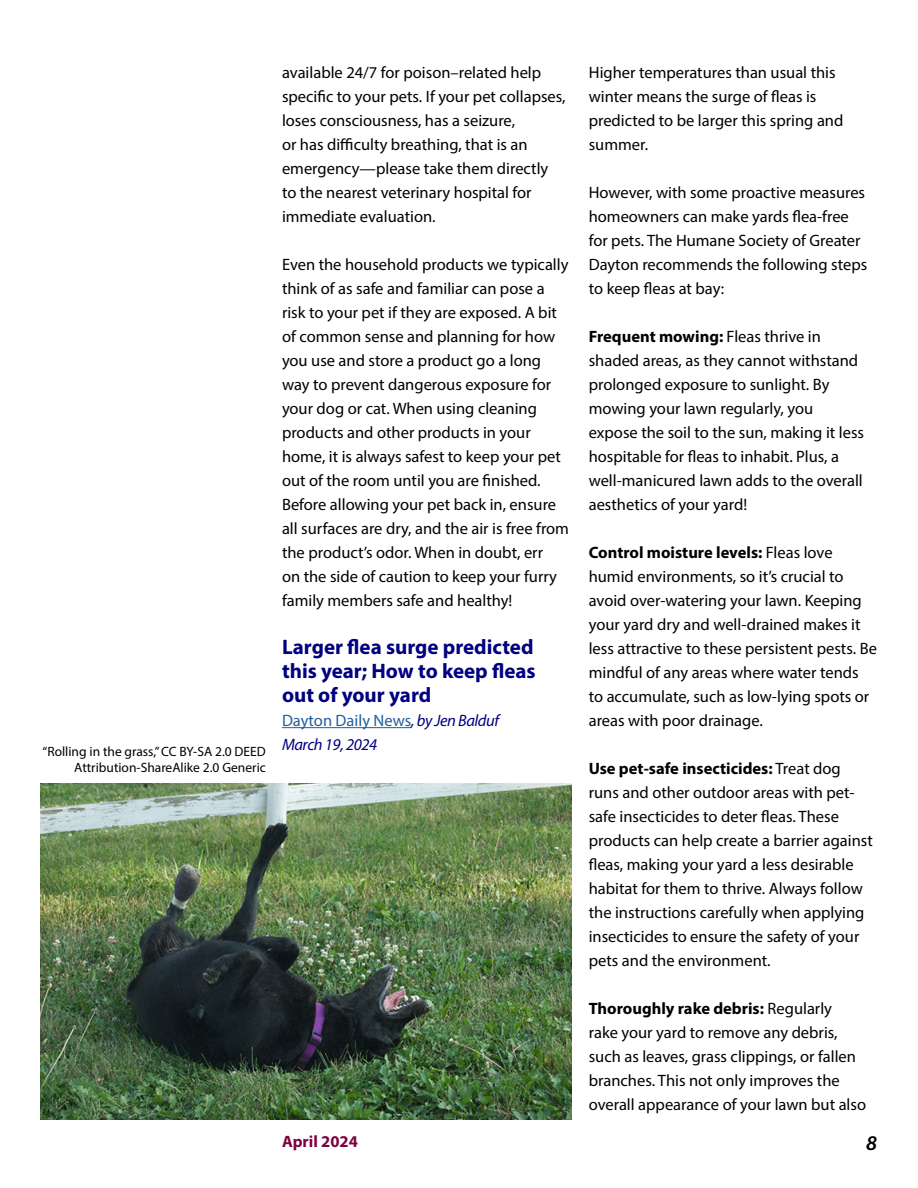
<style>
.page{position:relative;width:918px;height:1188px;background:#fff}
.page>*{position:absolute;margin:0;border:0;box-sizing:border-box;transform-origin:0 0}
.Body_copy_grafs{font:700 21px/24px "Myriad Pro";color:#010080;text-align:justify}
.t1{font:italic 600 21px "Myriad Pro";color:#000}
.Body_copy_grafs-2{font:16.5px/24px "Myriad Pro";color:#000}
.Body_copy_grafs-3{font:16.5px "Myriad Pro";color:#215e9e}
.Body_copy_grafs-4{font:italic 16.5px "Myriad Pro";letter-spacing:-.025em;color:#010080}
.t2{font:700 16.5px "Myriad Pro";color:#810041}
.H1__NNN_Headlines{font:13.5px "Myriad Pro";color:#000}
.s1{font-style:italic;color:#010080}
.s2{font-weight:700}
</style>
<div class="page">
<hr style="left:282px;top:727px;width:129px;height:1px;background:#215e9e">
<img style="left:41px;top:783px;width:531px;height:336px">
<p class="H1__NNN_Headlines" style="left:43px;top:743px;width:225px">“Rolling in the grass,” CC BY-SA 2.0 DEED</p>
<p class="H1__NNN_Headlines" style="left:74px;top:760px;width:193px">Attribution-ShareAlike 2.0 Generic</p>
<p class="Body_copy_grafs-2" style="left:282px;top:60px;width:285px">available 24/7 for poison–related help specific to your pets. If your pet collapses, loses consciousness, has a seizure,<br>or has difficulty breathing, that is an emergency—please take them directly to the nearest veterinary hospital for immediate evaluation.</p>
<p class="Body_copy_grafs-2" style="left:282px;top:252px;width:289px">Even the household products we typically think of as safe and familiar can pose a risk to your pet if they are exposed. A bit of common sense and planning for how you use and store a product go a long way to prevent dangerous exposure for your dog or cat. When using cleaning products and other products in your home, it is always safest to keep your pet out of the room until you are finished.<br>Before allowing your pet back in, ensure all surfaces are dry, and the air is free from the product’s odor. When in doubt, err<br>on the side of caution to keep your furry family members safe and healthy!</p>
<p class="Body_copy_grafs" style="left:282px;top:634px;width:255px">Larger flea surge predicted this year; How to keep fleas out of your yard</p>
<p class="Body_copy_grafs-3" style="left:282px;top:710px;width:219px">Dayton Daily News<span class="s1">, by Jen Balduf</span></p>
<p class="Body_copy_grafs-4" style="left:282px;top:734px;width:97px">March 19, 2024</p>
<p class="Body_copy_grafs-2" style="left:589px;top:60px;width:256px">Higher temperatures than usual this winter means the surge of fleas is predicted to be larger this spring and summer.</p>
<p class="Body_copy_grafs-2" style="left:589px;top:180px;width:280px">However, with some proactive measures homeowners can make yards flea-free for pets. The Humane Society of Greater Dayton recommends the following steps to keep fleas at bay:</p>
<p class="Body_copy_grafs-2" style="left:589px;top:324px;width:277px"><span class="s2">Frequent mowing:</span> Fleas thrive in shaded areas, as they cannot withstand prolonged exposure to sunlight. By mowing your lawn regularly, you expose the soil to the sun, making it less hospitable for fleas to inhabit. Plus, a well-manicured lawn adds to the overall aesthetics of your yard!</p>
<p class="Body_copy_grafs-2" style="left:589px;top:540px;width:290px"><span class="s2">Control moisture levels:</span> Fleas love humid environments, so it’s crucial to avoid over-watering your lawn. Keeping your yard dry and well-drained makes it less attractive to these persistent pests. Be mindful of any areas where water tends to accumulate, such as low-lying spots or areas with poor drainage.</p>
<p class="Body_copy_grafs-2" style="left:589px;top:756px;width:286px"><span class="s2">Use pet-safe insecticides:</span> Treat dog runs and other outdoor areas with pet&shy;safe insecticides to deter fleas. These products can help create a barrier against fleas, making your yard a less desirable habitat for them to thrive. Always follow the instructions carefully when applying insecticides to ensure the safety of your pets and the environment.</p>
<p class="Body_copy_grafs-2" style="left:589px;top:996px;width:279px"><span class="s2">Thoroughly rake debris:</span> Regularly<br>rake your yard to remove any debris, such as leaves, grass clippings, or fallen branches. This not only improves the overall appearance of your lawn but also</p>
<p class="t2" style="left:282px;top:1130px;width:77px">April 2024</p>
<p class="t1" style="left:866px;top:1129px;width:12px">8</p>
</div>
